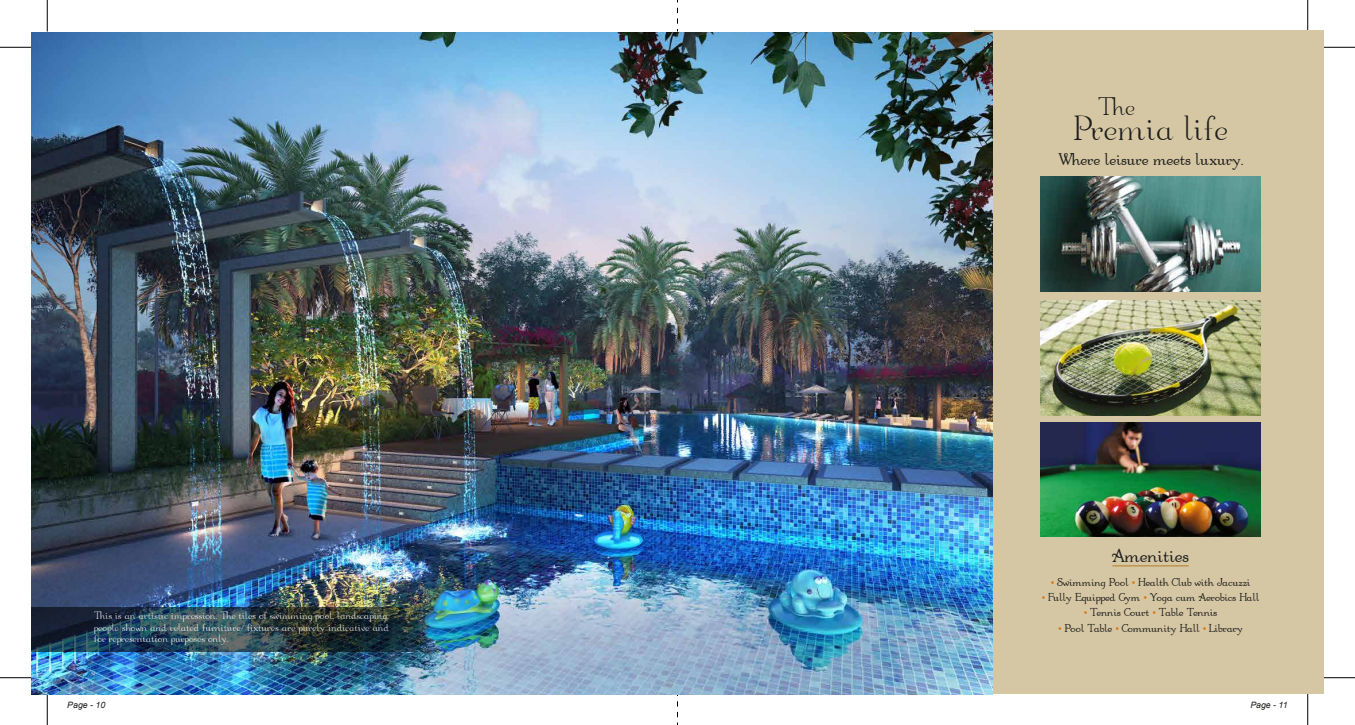
<style>
.page{position:relative;width:1355px;height:725px;background:#fff}
.page>*{position:absolute;margin:0;border:0;box-sizing:border-box;transform-origin:0 0}
.t1{font:31.94px "Walters Regular SWFTE";color:#1d1d1b}
.t2{font:23.28px "Walters Regular SWFTE";color:#1d1d1b}
.t3{font:17.5px "Walters Bold SWFTE";color:#1d1d1b}
.t4{font:15.58px "Walters Bold SWFTE";color:#1d1d1b}
.t5{font:10.5px "Walters Bold SWFTE";color:#1d1d1b}
.t6{font:9.62px/11.5px "Walters Regular SWFTE";color:#fff;text-align:justify}
.t7{font:italic 8.75px "Arial";color:#1d1d1b}
.s1{font-family:"Garamond";color:#d77813}
</style>
<div class="page">
<hr style="left:47px;top:0;width:1px;height:32px;background:#000">
<hr style="left:0;top:47px;width:31px;height:1px;background:#000">
<hr style="left:0;top:677px;width:31px;height:1px;background:#000">
<hr style="left:47px;top:693px;width:1px;height:31px;background:#000">
<svg style="left:677px;top:8px;width:1px;height:23px"></svg>
<svg style="left:677px;top:694px;width:1px;height:30px"></svg>
<hr style="left:1307px;top:0;width:1px;height:32px;background:#000">
<hr style="left:1323px;top:47px;width:31px;height:1px;background:#000">
<hr style="left:1323px;top:677px;width:31px;height:1px;background:#000">
<hr style="left:1307px;top:693px;width:1px;height:31px;background:#000">
<div style="left:974px;top:31px;width:349px;height:662px;background:#d6c7a4"></div>
<img style="left:31px;top:32px;width:962px;height:662px">
<hr style="left:1112px;top:565px;width:76px;height:1px;background:#b17d25">
<img style="left:1041px;top:422px;width:219px;height:114px">
<img style="left:1041px;top:301px;width:219px;height:114px">
<img style="left:1041px;top:177px;width:219px;height:114px">
<img style="left:32px;top:607px;width:397px;height:44px">
<h2 class="t2" style="left:1097px;top:96px;width:39px">The</h2>
<h1 class="t1" style="left:1072px;top:114px;width:157px">Premia life</h1>
<p class="t6" style="left:94px;top:611px;width:296px">This is an artistic impression. The tiles of swimming pool, landscaping, people shown and related furniture/ fixtures are purely indicative and for representation purposes only.</p>
<h3 class="t4" style="left:1057px;top:153px;width:187px">Where leisure meets luxury.</h3>
<h3 class="t3" style="left:1112px;top:547px;width:79px">Amenities</h3>
<p class="t5" style="left:1050px;top:577px;width:201px"><span class="s1">•</span> Swimming Pool <span class="s1">•</span> Health Club with Jacuzzi</p>
<p class="t5" style="left:1041px;top:592px;width:219px"><span class="s1">•</span> Fully Equipped Gym <span class="s1">•</span> Yoga cum Aerobics Hall</p>
<p class="t5" style="left:1083px;top:608px;width:135px"><span class="s1">•</span> Tennis Court <span class="s1">•</span> Table Tennis</p>
<p class="t5" style="left:1058px;top:623px;width:186px"><span class="s1">•</span> Pool Table <span class="s1">•</span> Community Hall <span class="s1">•</span> Library</p>
<p class="t7" style="left:67px;top:699px;width:39px">Page - 10</p>
<p class="t7" style="left:1250px;top:699px;width:39px">Page - 11</p>
</div>
